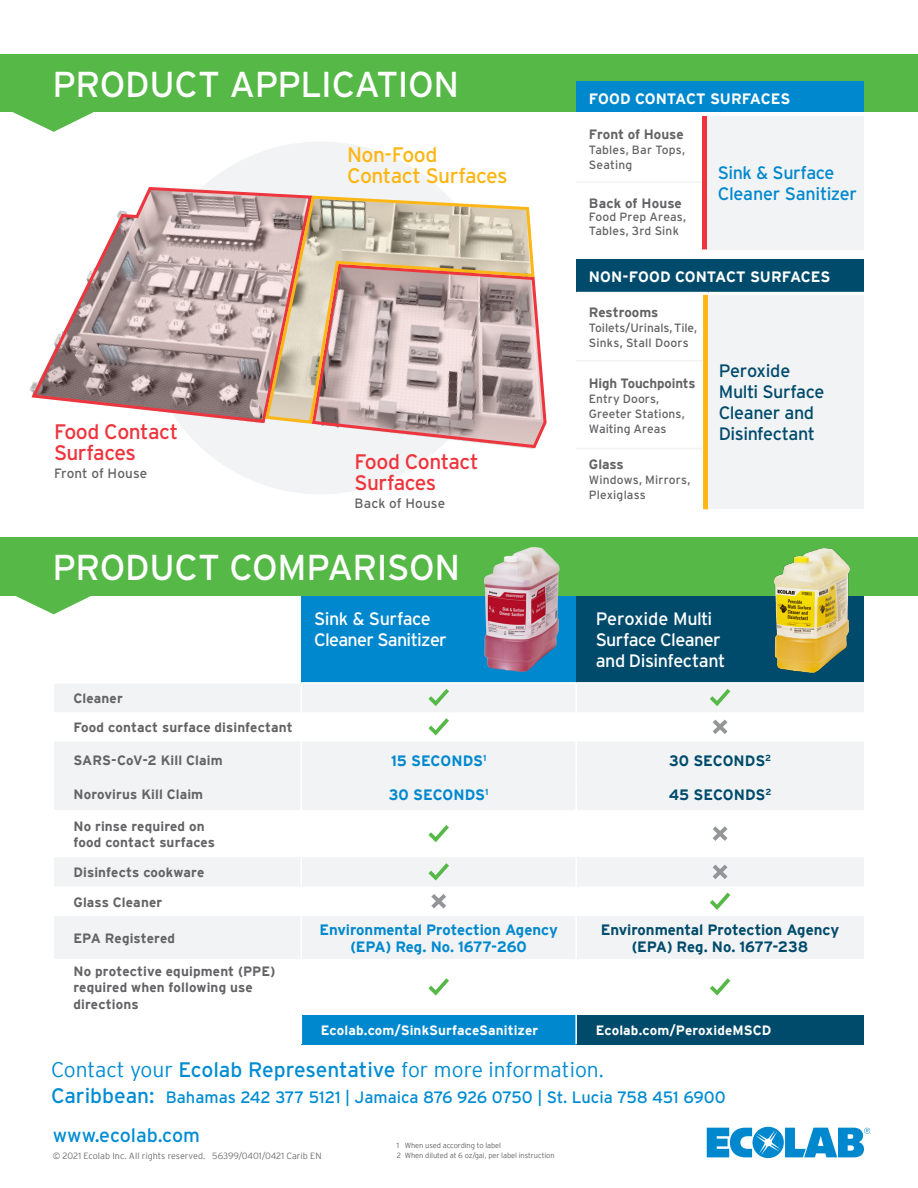
<style>
.page{position:relative;width:918px;height:1188px;background:#fff}
.page>*{position:absolute;margin:0;border:0;box-sizing:border-box;transform-origin:0 0}
.t1{font:36px "Interstate";letter-spacing:-.015em;color:#fff}
.t2{font:300 21px "Interstate";color:#008cd2}
.t3{font:21px/21px "Interstate";letter-spacing:-.025em;color:#ee343d}
.t4{font:21px/21px "Interstate";letter-spacing:-.02em;color:#fcb615}
.t5{font:19.5px "Interstate";color:#008cd2}
.t6{font:18px/21px "Interstate";letter-spacing:-.03em;color:#fff}
.t7{font:18px/21px "Interstate";letter-spacing:-.025em;color:#004b6c}
.t8{font:18px/21px "Interstate";letter-spacing:-.02em;color:#0088ce}
.t9{font:16.5px "Interstate";letter-spacing:-.01em;color:#008cd2}
.t10{font:700 15px/16.5px "Interstate";letter-spacing:-.005em;color:#0088ce;text-align:center}
.t11{font:700 15px/16.5px "Interstate";letter-spacing:-.005em;color:#004b6c;text-align:center}
.t12{font:700 15px "Interstate";letter-spacing:-.005em;color:#fff}
.t13{font:700 13.5px/16.5px "Interstate";letter-spacing:.005em;color:#636366}
.t14{font:700 13.5px "Interstate";letter-spacing:.005em;color:#fff}
.t15{font:13.5px "Interstate";letter-spacing:.01em;color:#636366}
.t16{font:12px/15px "Interstate";letter-spacing:.01em;color:#636366}
.t17{font:300 9px "Interstate";color:#6c6d70}
.t18{font:300 7.5px "Interstate";letter-spacing:-.01em;color:#636366}
.s1{font-weight:400}
.s2{font-size:21px}
</style>
<div class="page">
<div style="left:301px;top:595px;width:275px;height:88px;background:#0088ce"></div>
<div style="left:576px;top:595px;width:288px;height:88px;background:#004b6c"></div>
<svg style="left:54px;top:684px;width:810px;height:275px;fill:#f2f3f4"></svg>
<div style="left:301px;top:1015px;width:275px;height:29px;background:#0088ce"></div>
<div style="left:576px;top:1015px;width:288px;height:29px;background:#004b6c"></div>
<svg style="left:301px;top:684px;width:1px;height:28px"></svg>
<hr style="left:301px;top:712px;width:1px;height:30px;background:#fff">
<hr style="left:301px;top:742px;width:1px;height:36px;background:#fff">
<hr style="left:301px;top:778px;width:1px;height:32px;background:#fff">
<hr style="left:301px;top:810px;width:1px;height:47px;background:#fff">
<hr style="left:301px;top:857px;width:1px;height:30px;background:#fff">
<svg style="left:301px;top:887px;width:1px;height:29px"></svg>
<hr style="left:301px;top:916px;width:1px;height:43px;background:#fff">
<svg style="left:301px;top:1015px;width:1px;height:29px"></svg>
<hr style="left:575px;top:684px;width:2px;height:28px;background:#fff">
<hr style="left:575px;top:712px;width:2px;height:30px;background:#fff">
<hr style="left:575px;top:742px;width:2px;height:36px;background:#fff">
<hr style="left:575px;top:778px;width:2px;height:32px;background:#fff">
<hr style="left:575px;top:810px;width:2px;height:47px;background:#fff">
<hr style="left:575px;top:857px;width:2px;height:30px;background:#fff">
<hr style="left:575px;top:887px;width:2px;height:29px;background:#fff">
<hr style="left:575px;top:916px;width:2px;height:43px;background:#fff">
<hr style="left:575px;top:1015px;width:2px;height:29px;background:#fff">
<hr style="left:301px;top:682px;width:275px;height:2px;background:#fff">
<hr style="left:576px;top:682px;width:288px;height:2px;background:#fff">
<svg style="left:428px;top:689px;width:21px;height:17px"></svg>
<svg style="left:710px;top:689px;width:20px;height:17px"></svg>
<svg style="left:428px;top:718px;width:21px;height:18px"></svg>
<svg style="left:713px;top:720px;width:14px;height:14px"></svg>
<svg style="left:428px;top:825px;width:21px;height:17px"></svg>
<svg style="left:713px;top:826px;width:14px;height:15px"></svg>
<svg style="left:428px;top:863px;width:21px;height:18px"></svg>
<svg style="left:713px;top:865px;width:14px;height:14px"></svg>
<svg style="left:431px;top:894px;width:15px;height:15px"></svg>
<svg style="left:710px;top:893px;width:20px;height:17px"></svg>
<svg style="left:428px;top:978px;width:21px;height:18px"></svg>
<svg style="left:710px;top:978px;width:20px;height:18px"></svg>
<div style="left:0;top:55px;width:918px;height:58px;background:#56b947"></div>
<div style="left:0;top:537px;width:918px;height:58px;background:#56b947"></div>
<svg style="left:0;top:595px;width:120px;height:19px"></svg>
<img style="left:181px;top:142px;width:427px;height:352px">
<svg style="left:30px;top:185px;width:284px;height:240px"></svg>
<svg style="left:310px;top:262px;width:238px;height:188px"></svg>
<div style="left:576px;top:81px;width:288px;height:33px;background:#0088ce"></div>
<div style="left:707px;top:114px;width:157px;height:135px;background:#f2f3f4"></div>
<svg style="left:702px;top:116px;width:5px;height:133px"></svg>
<hr style="left:576px;top:181px;width:126px;height:2px;background:#f2f3f4">
<div style="left:576px;top:260px;width:288px;height:33px;background:#004b6c"></div>
<div style="left:708px;top:293px;width:156px;height:216px;background:#f2f3f4"></div>
<hr style="left:576px;top:292px;width:127px;height:3px;background:#fff">
<svg style="left:703px;top:292px;width:5px;height:217px"></svg>
<hr style="left:708px;top:292px;width:156px;height:3px;background:#fff">
<hr style="left:576px;top:448px;width:127px;height:1px;background:#f2f3f4">
<hr style="left:576px;top:360px;width:127px;height:2px;background:#f2f3f4">
<svg style="left:263px;top:194px;width:273px;height:231px;background:#c9b3a7"></svg>
<img style="left:472px;top:547px;width:99px;height:125px">
<img style="left:764px;top:548px;width:95px;height:125px">
<hr style="left:0;top:112px;width:918px;height:4px;background:#fff">
<svg style="left:12px;top:112px;width:82px;height:20px"></svg>
<svg style="left:707px;top:1127px;width:163px;height:31px"></svg>
<p class="t1" style="left:52px;top:63px;width:408px">PRODUCT APPLICATION</p>
<p class="t3" style="left:54px;top:421px;width:126px">Food Contact<br>Surfaces</p>
<p class="t15" style="left:54px;top:465px;width:95px">Front of House</p>
<p class="t4" style="left:347px;top:144px;width:162px">Non-Food<br>Contact Surfaces</p>
<p class="t3" style="left:355px;top:451px;width:126px">Food Contact<br>Surfaces</p>
<p class="t15" style="left:355px;top:495px;width:92px">Back of House</p>
<p class="t1" style="left:52px;top:546px;width:409px">PRODUCT COMPARISON</p>
<p class="t12" style="left:589px;top:90px;width:203px">FOOD CONTACT SURFACES</p>
<p class="t13" style="left:589px;top:126px;width:96px">Front of House</p>
<p class="t16" style="left:589px;top:142px;width:98px">Tables, Bar Tops,<br>Seating</p>
<p class="t8" style="left:718px;top:162px;width:141px">Sink &amp; Surface<br>Cleaner Sanitizer</p>
<p class="t13" style="left:589px;top:195px;width:94px">Back of House</p>
<p class="t16" style="left:589px;top:210px;width:99px;line-height:13.5px">Food Prep Areas,<br>Tables, 3rd Sink</p>
<p class="t12" style="left:589px;top:269px;width:243px">NON-FOOD CONTACT SURFACES</p>
<p class="t13" style="left:589px;top:304px;width:71px">Restrooms</p>
<p class="t16" style="left:589px;top:321px;width:110px">Toilets/Urinals,Tile,<br>Sinks, Stall Doors</p>
<p class="t7" style="left:719px;top:360px;width:107px">Peroxide<br>Multi Surface<br>Cleaner and<br>Disinfectant</p>
<p class="t13" style="left:589px;top:375px;width:108px">High Touchpoints</p>
<p class="t16" style="left:589px;top:391px;width:97px">Entry Doors,<br>Greeter Stations,<br>Waiting Areas</p>
<p class="t13" style="left:589px;top:456px;width:36px">Glass</p>
<p class="t16" style="left:589px;top:473px;width:103px">Windows, Mirrors,<br>Plexiglass</p>
<p class="t6" style="left:314px;top:608px;width:134px">Sink &amp; Surface<br>Cleaner Sanitizer</p>
<p class="t6" style="left:596px;top:608px;width:131px">Peroxide Multi<br>Surface Cleaner and Disinfectant</p>
<p class="t13" style="left:74px;top:690px;width:51px">Cleaner</p>
<p class="t13" style="left:74px;top:719px;width:221px">Food contact surface disinfectant</p>
<p class="t13" style="left:74px;top:752px;width:151px">SARS-CoV-2 Kill Claim</p>
<p class="t10" style="left:391px;top:752px;width:97px">15 SECONDS<sup>1</sup></p>
<p class="t11" style="left:669px;top:752px;width:104px">30 SECONDS<sup>2</sup></p>
<p class="t13" style="left:74px;top:786px;width:131px">Norovirus Kill Claim</p>
<p class="t10" style="left:389px;top:786px;width:101px">30 SECONDS<sup>1</sup></p>
<p class="t11" style="left:669px;top:786px;width:104px">45 SECONDS<sup>2</sup></p>
<p class="t13" style="left:74px;top:818px;width:143px">No rinse required on food contact surfaces</p>
<p class="t13" style="left:74px;top:864px;width:132px">Disinfects cookware</p>
<p class="t13" style="left:74px;top:894px;width:90px">Glass Cleaner</p>
<p class="t13" style="left:74px;top:930px;width:103px">EPA Registered</p>
<p class="t10" style="left:320px;top:922px;width:240px">Environmental Protection Agency (EPA) Reg. No. 1677-260</p>
<p class="t11" style="left:601px;top:922px;width:240px">Environmental Protection Agency (EPA) Reg. No. 1677-238</p>
<p class="t13" style="left:74px;top:963px;width:203px">No protective equipment (PPE) required when following use directions</p>
<p class="t14" style="left:321px;top:1023px;width:219px">Ecolab.com/SinkSurfaceSanitizer</p>
<p class="t14" style="left:596px;top:1023px;width:177px">Ecolab.com/PeroxideMSCD</p>
<p class="t2" style="left:51px;top:1058px;width:554px">Contact your <span class="s1">Ecolab Representative</span> for more information.</p>
<p class="t9" style="left:51px;top:1087px;width:676px"><span class="s2">Caribbean:</span> Bahamas 242 377 5121 | Jamaica 876 926 0750 | St. Lucia 758 451 6900</p>
<p class="t5" style="left:53px;top:1124px;width:149px">www.ecolab.com</p>
<p class="t17" style="left:53px;top:1151px;width:270px">© 2021 Ecolab Inc. All rights reserved. 56399/0401/0421 Carib EN</p>
<p class="t18" style="left:397px;top:1141px;width:106px">1 When used according to label</p>
<p class="t18" style="left:397px;top:1151px;width:159px">2 When diluted at 6 oz/gal, per label instruction</p>
</div>
